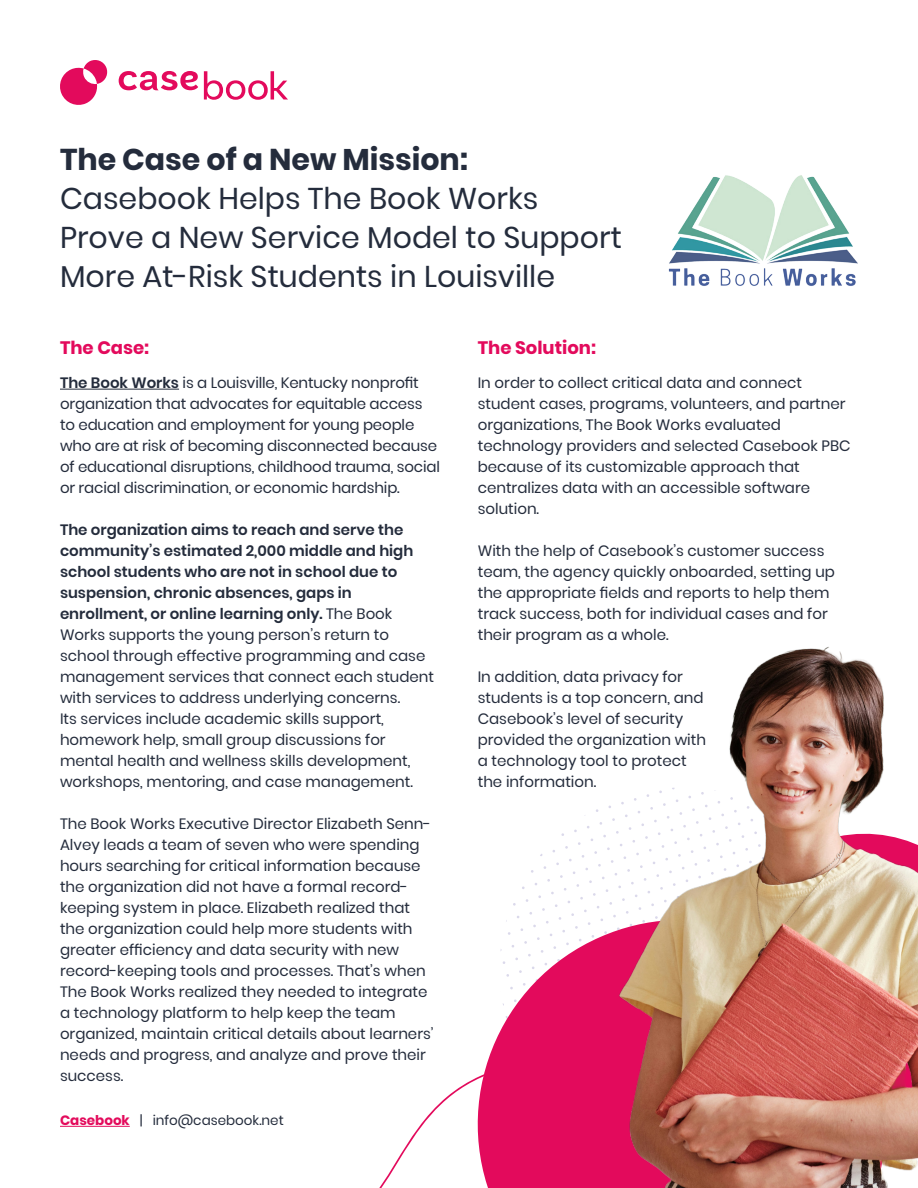
<style>
.page{position:relative;width:918px;height:1188px;background:#fff}
.page>*{position:absolute;margin:0;border:0;box-sizing:border-box;transform-origin:0 0}
.t1{font:30px/39px "Poppins";color:#242c3c}
.t2{font:700 30px "Poppins";color:#242c3c}
.t3{font:700 18px "Poppins";color:#e30a5c}
.t4{font:15px/21px "Poppins";color:#242c3c}
.t5{font:600 15px/21px "Poppins";color:#242c3c}
.t6{font:13.5px "Poppins";color:#242c3c}
.s1{font-weight:600}
.s2{font-weight:700;color:#e30b5c}
</style>
<div class="page">
<svg style="left:119px;top:71px;width:79px;height:19px"></svg>
<svg style="left:60px;top:60px;width:48px;height:45px"></svg>
<svg style="left:204px;top:71px;width:84px;height:29px"></svg>
<hr style="left:60px;top:389px;width:119px;height:1px;background:#242c3c">
<hr style="left:60px;top:1126px;width:70px;height:1px;background:#e30b5c">
<img style="left:668px;top:175px;width:190px;height:111px">
<svg style="left:450px;top:915px;width:142px;height:273px;fill:#e30a5c"></svg>
<img style="left:592px;top:646px;width:326px;height:542px">
<p class="t2" style="left:60px;top:142px;width:410px">The Case of a New Mission:</p>
<p class="t1" style="left:60px;top:179px;width:563px">Casebook Helps The Book Works<br>Prove a New Service Model to Support<br>More At-Risk Students in Louisville</p>
<p class="t3" style="left:60px;top:337px;width:91px">The Case:</p>
<p class="t4" style="left:60px;top:372px;width:382px"><span class="s1">The Book Works</span> is a Louisville, Kentucky nonprofit organization that advocates for equitable access to education and employment for young people who are at risk of becoming disconnected because of educational disruptions, childhood trauma, social or racial discrimination, or economic hardship.</p>
<p class="t5" style="left:60px;top:519px;width:355px">The organization aims to reach and serve the community’s estimated 2,000 middle and high school students who are not in school due to</p>
<p class="t4" style="left:60px;top:582px;width:376px"><span class="s1">suspension, chronic absences, gaps in enrollment, or online learning only.</span> The Book Works supports the young person’s return to school through effective programming and case management services that connect each student with services to address underlying concerns.<br>Its services include academic skills support, homework help, small group discussions for mental health and wellness skills development, workshops, mentoring, and case management.</p>
<p class="t4" style="left:60px;top:813px;width:375px">The Book Works Executive Director Elizabeth Senn-Alvey leads a team of seven who were spending hours searching for critical information because the organization did not have a formal record&shy;keeping system in place. Elizabeth realized that the organization could help more students with greater efficiency and data security with new record-keeping tools and processes. That’s when The Book Works realized they needed to integrate a technology platform to help keep the team organized, maintain critical details about learners’ needs and progress, and analyze and prove their success.</p>
<p class="t6" style="left:60px;top:1113px;width:225px"><span class="s2">Casebook</span> | info@casebook.net</p>
<p class="t3" style="left:478px;top:337px;width:120px">The Solution:</p>
<p class="t4" style="left:478px;top:372px;width:369px">In order to collect critical data and connect student cases, programs, volunteers, and partner</p>
<p class="t4" style="left:478px;top:414px;width:374px">organizations, The Book Works evaluated technology providers and selected Casebook PBC</p>
<p class="t4" style="left:478px;top:456px;width:334px">because of its customizable approach that centralizes data with an accessible software solution.</p>
<p class="t4" style="left:478px;top:540px;width:359px">With the help of Casebook’s customer success team, the agency quickly onboarded, setting up</p>
<p class="t4" style="left:478px;top:582px;width:353px">the appropriate fields and reports to help them track success, both for individual cases and for</p>
<p class="t4" style="left:478px;top:624px;width:192px">their program as a whole.</p>
<p class="t4" style="left:478px;top:666px;width:207px">In addition, data privacy for</p>
<p class="t4" style="left:478px;top:687px;width:227px">students is a top concern, and</p>
<p class="t4" style="left:478px;top:708px;width:207px">Casebook’s level of security</p>
<p class="t4" style="left:478px;top:729px;width:230px">provided the organization with</p>
<p class="t4" style="left:478px;top:750px;width:210px">a technology tool to protect</p>
<p class="t4" style="left:478px;top:771px;width:120px">the information.</p>
</div>
